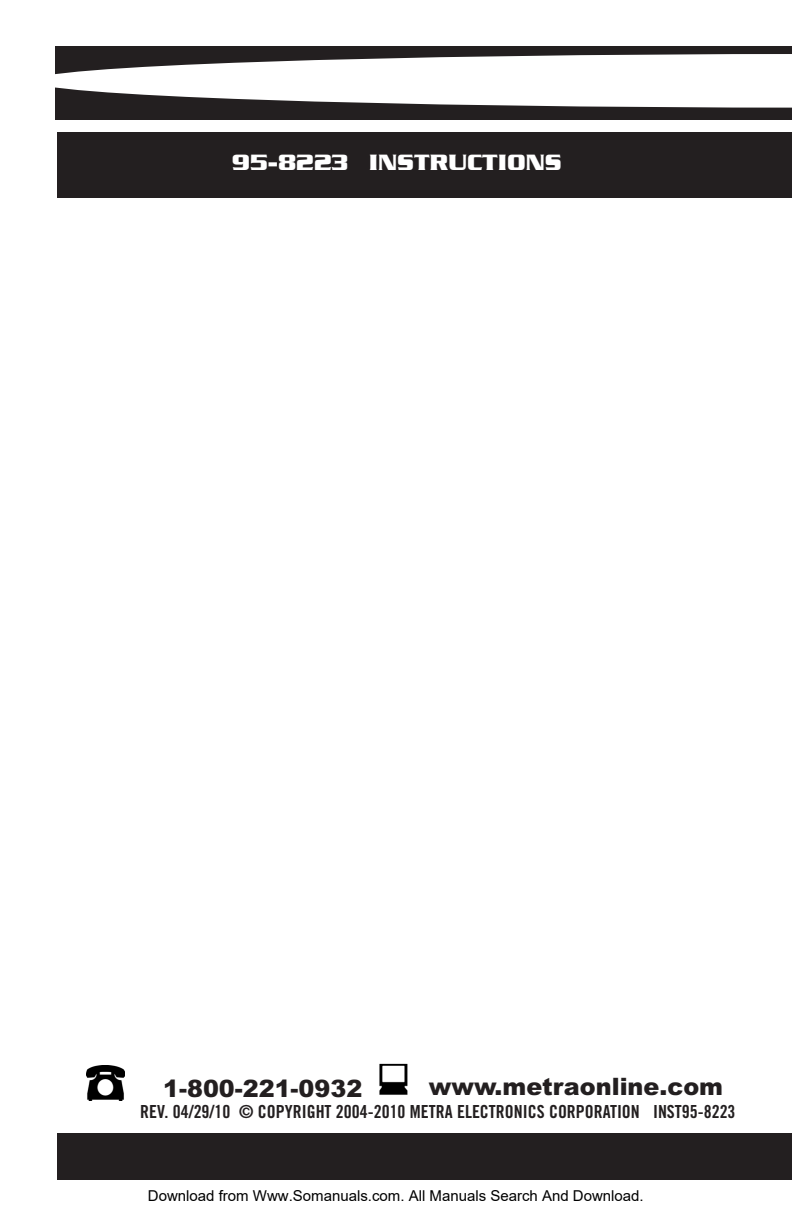
<style>
.page{position:relative;width:792px;height:1224px;background:#fff}
.page>*{position:absolute;margin:0;border:0;box-sizing:border-box;transform-origin:0 0}
.t1{font:900 24px "Arial";color:#231f20}
.t2{font:700 24px "Serpentine";color:#fff}
.t3{font:18px "Trade Gothic Bold Cond Twenty";color:#231f20}
.t4{font:15px "Arial";color:#000}
</style>
<div class="page">
<div style="left:57px;top:133px;width:735px;height:65px;background:#231f20"></div>
<div style="left:55px;top:46px;width:737px;height:74px;background:#231f20"></div>
<svg style="left:55px;top:54px;width:737px;height:54px;fill:#fff"></svg>
<div style="left:57px;top:1133px;width:735px;height:47px;background:#231f20"></div>
<img style="left:86px;top:1066px;width:39px;height:34px">
<img style="left:379px;top:1063px;width:29px;height:32px">
<h1 class="t2" style="left:232px;top:154px;width:331px">95-8223 INSTRUCTIONS</h1>
<h1 class="t1" style="left:429px;top:1073px;width:296px">www.metraonline.com</h1>
<h1 class="t1" style="left:163px;top:1075px;width:201px">1-800-221-0932</h1>
<p class="t3" style="left:140px;top:1105px;width:597px">REV. 04/29/10 © COPYRIGHT 2004-2010 METRA ELECTRONICS CORPORATION INST95-8223</p>
<p class="t4" style="left:148px;top:1187px;width:497px">Download from Www.Somanuals.com. All Manuals Search And Download.</p>
</div>
